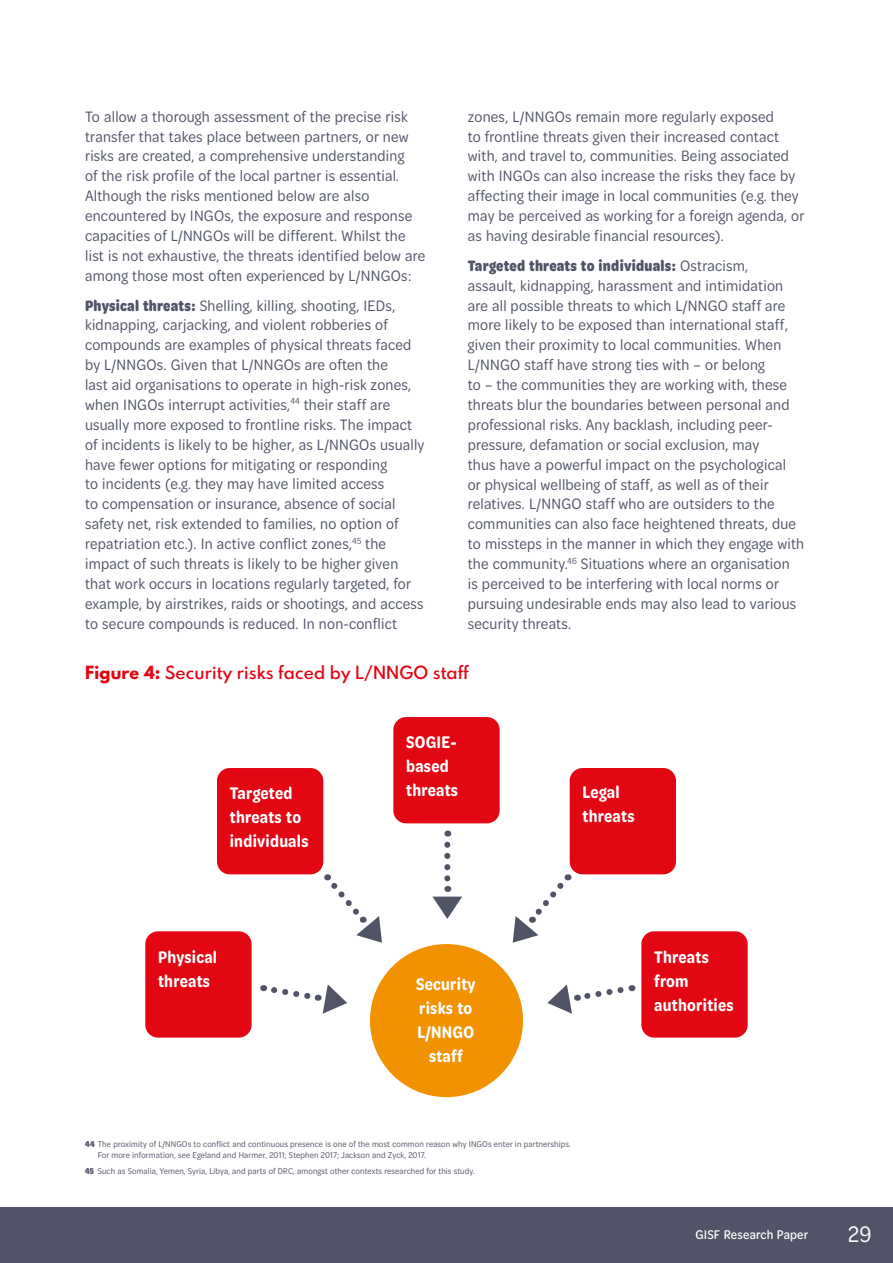
<style>
.page{position:relative;width:893px;height:1263px;background:#fff}
.page>*{position:absolute;margin:0;border:0;box-sizing:border-box;transform-origin:0 0}
.t1{font:24px "Omnes Cond";color:#fff}
.t2{font:600 18px/24px "Omnes Cond";letter-spacing:.015em;color:#fff}
.t3{font:16.2px/19.8px "Omnes Cond";letter-spacing:.015em;color:#505466}
.t4{font:600 16.2px "Spartan MB";letter-spacing:.01em;color:#e30613}
.t5{font:500 13.5px "Omnes Cond";letter-spacing:.015em;color:#fff}
.t6{font:9px/10.5px "Omnes Cond";letter-spacing:.015em;color:#505466}
.s1{font-weight:700}
.s2{font-weight:800}
</style>
<div class="page">
<div style="left:0;top:1208px;width:893px;height:55px;background:#505466"></div>
<div style="left:145px;top:931px;width:107px;height:106px;background:#e30613;border-radius:13px"></div>
<div style="left:217px;top:768px;width:106px;height:106px;background:#e30613;border-radius:13px"></div>
<div style="left:641px;top:931px;width:107px;height:106px;background:#e30613;border-radius:13px"></div>
<div style="left:393px;top:717px;width:107px;height:106px;background:#e30613;border-radius:13px"></div>
<div style="left:570px;top:768px;width:106px;height:106px;background:#e30613;border-radius:13px"></div>
<div style="left:370px;top:944px;width:153px;height:153px;background:#f39200;border-radius:50%"></div>
<svg style="left:432px;top:845px;width:30px;height:74px"></svg>
<svg style="left:513px;top:874px;width:56px;height:69px"></svg>
<svg style="left:326px;top:874px;width:56px;height:69px"></svg>
<svg style="left:263px;top:984px;width:84px;height:30px"></svg>
<svg style="left:547px;top:984px;width:85px;height:30px"></svg>
<p class="t3" style="left:85px;top:106px;width:342px">To allow a thorough assessment of the precise risk transfer that takes place between partners, or new risks are created, a comprehensive understanding<br>of the risk profile of the local partner is essential.<br>Although the risks mentioned below are also encountered by INGOs, the exposure and response capacities of L/NNGOs will be different. Whilst the list is not exhaustive, the threats identified below are among those most often experienced by L/NNGOs:</p>
<p class="t3" style="left:85px;top:294px;width:341px"><span class="s1">Physical threats:</span> Shelling, killing, shooting, IEDs, kidnapping, carjacking, and violent robberies of compounds are examples of physical threats faced by L/NNGOs. Given that L/NNGOs are often the<br>last aid organisations to operate in high-risk zones, when INGOs interrupt activities,<sup>44</sup> their staff are usually more exposed to frontline risks. The impact of incidents is likely to be higher, as L/NNGOs usually have fewer options for mitigating or responding<br>to incidents (e.g. they may have limited access<br>to compensation or insurance, absence of social safety net, risk extended to families, no option of repatriation etc.). In active conflict zones,<sup>45</sup> the impact of such threats is likely to be higher given that work occurs in locations regularly targeted, for example, by airstrikes, raids or shootings, and access to secure compounds is reduced. In non-conflict</p>
<p class="t3" style="left:468px;top:106px;width:338px">zones, L/NNGOs remain more regularly exposed<br>to frontline threats given their increased contact with, and travel to, communities. Being associated with INGOs can also increase the risks they face by affecting their image in local communities (e.g. they may be perceived as working for a foreign agenda, or as having desirable financial resources).</p>
<p class="t3" style="left:468px;top:255px;width:338px"><span class="s1">Targeted threats to individuals:</span> Ostracism,<br>assault, kidnapping, harassment and intimidation are all possible threats to which L/NNGO staff are more likely to be exposed than international staff, given their proximity to local communities. When L/NNGO staff have strong ties with – or belong<br>to – the communities they are working with, these threats blur the boundaries between personal and professional risks. Any backlash, including peer&shy;pressure, defamation or social exclusion, may<br>thus have a powerful impact on the psychological<br>or physical wellbeing of staff, as well as of their relatives. L/NNGO staff who are outsiders to the communities can also face heightened threats, due to missteps in the manner in which they engage with the community.<sup>46</sup> Situations where an organisation<br>is perceived to be interfering with local norms or pursuing undesirable ends may also lead to various security threats.</p>
<p class="t4" style="left:85px;top:660px;width:385px"><span class="s2">Figure 4:</span> Security risks faced by L/NNGO staff</p>
<p class="t2" style="left:230px;top:780px;width:80px">Targeted threats to individuals</p>
<p class="t2" style="left:406px;top:729px;width:54px">SOGIE&shy;based threats</p>
<p class="t2" style="left:582px;top:779px;width:54px">Legal threats</p>
<p class="t2" style="left:158px;top:944px;width:61px">Physical threats</p>
<p class="t2" style="left:416px;top:971px;width:61px;text-align:center">Security risks to<br>L/NNGO staff</p>
<p class="t6" style="left:98px;top:1139px;width:474px;text-indent:-13px"><span class="s1">44</span> The proximity of L/NNGOs to conflict and continuous presence is one of the most common reason why INGOs enter in partnerships.<br>For more information, see Egeland and Harmer, 2011; Stephen 2017; Jackson and Zyck, 2017.</p>
<p class="t6" style="left:85px;top:1165px;width:391px"><span class="s1">45</span> Such as Somalia, Yemen, Syria, Libya, and parts of DRC, amongst other contexts researched for this study.</p>
<p class="t2" style="left:654px;top:944px;width:81px">Threats from authorities</p>
<p class="t5" style="left:695px;top:1225px;width:114px">GISF Research Paper</p>
<h1 class="t1" style="left:848px;top:1218px;width:25px">29</h1>
</div>
